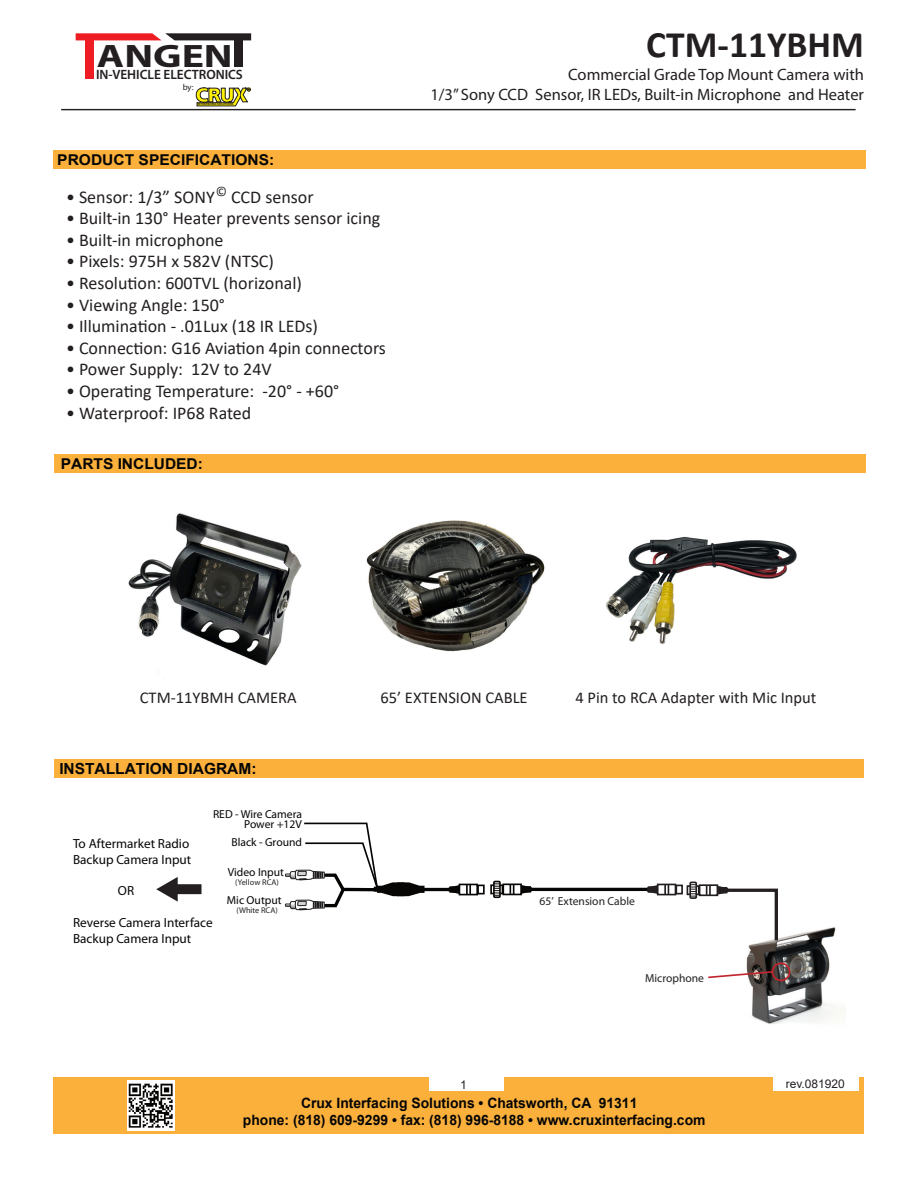
<style>
.page{position:relative;width:918px;height:1188px;background:#fff}
.page>*{position:absolute;margin:0;border:0;box-sizing:border-box;transform-origin:0 0}
.t1{font:700 37.5px "Calibri";color:#231f20}
.t2{font:700 32.55px "Myriad Pro";color:#231f20;scale:1.28 1}
.t3{font:18px "Calibri";color:#231f20}
.t4{font:16.5px "Myriad Pro";color:#231f20}
.t5{font:16.5px "Calibri";color:#231f20}
.t6{font:700 15.3px "Arial";color:#050504}
.t7{font:700 14.85px "Arial";color:#050504;scale:1.04 1}
.t8{font:700 14.25px/17.1px "Arial";color:#050504}
.t9{font:600 13.5px "Myriad Pro";letter-spacing:-.005em;color:#231f20}
.t10{font:13.5px "Calibri";color:#231f20}
.t11{font:13.2px/15.9px "Myriad Pro";color:#080605}
.t12{font:12px "Arial";color:#231f20}
.t13{font:11.55px/9.9px "Myriad Pro";color:#040503;text-align:right}
.t14{font:11.55px "Myriad Pro";color:#231f20}
.t15{font:8.7px "Myriad Pro";color:#231f20}
.t16{font:8.25px "Myriad Pro";color:#231f20}
.t17{font:700 3.15px "Myriad Pro";color:#231f20}
</style>
<div class="page">
<div style="left:85px;top:40px;width:8px;height:39px;background:#ee1d23"></div>
<svg style="left:76px;top:33px;width:175px;height:7px"></svg>
<div style="left:234px;top:40px;width:8px;height:27px;background:#231f20"></div>
<hr style="left:61px;top:109px;width:795px;height:1px;background:#231f20">
<svg style="left:196px;top:87px;width:55px;height:20px"></svg>
<div style="left:54px;top:1078px;width:810px;height:56px;background:#fbb03c"></div>
<img style="left:127px;top:1081px;width:48px;height:49px">
<div style="left:429px;top:1078px;width:74px;height:13px;background:#fff"></div>
<div style="left:774px;top:1078px;width:85px;height:13px;background:#fff"></div>
<div style="left:53px;top:150px;width:812px;height:18px;background:#fbb03c"></div>
<div style="left:54px;top:454px;width:811px;height:18px;background:#fbb03c"></div>
<div style="left:54px;top:759px;width:810px;height:19px;background:#fbb03c"></div>
<img style="left:366px;top:520px;width:179px;height:132px">
<img style="left:746px;top:927px;width:100px;height:97px">
<div style="left:174px;top:884px;width:27px;height:10px;background:#231f20"></div>
<svg style="left:156px;top:877px;width:22px;height:25px"></svg>
<div style="left:657px;top:884px;width:19px;height:11px;border:2px solid #231f20"></div>
<div style="left:675px;top:885px;width:8px;height:9px;border:2px solid #231f20"></div>
<svg style="left:645px;top:883px;width:24px;height:13px"></svg>
<div style="left:699px;top:884px;width:19px;height:12px;border:2px solid #231f20"></div>
<div style="left:687px;top:885px;width:13px;height:10px;border:2px solid #231f20"></div>
<svg style="left:706px;top:884px;width:74px;height:60px"></svg>
<div style="left:689px;top:882px;width:8px;height:17px;border:2px solid #231f20"></div>
<svg style="left:690px;top:884px;width:6px;height:13px"></svg>
<hr style="left:529px;top:888px;width:118px;height:3px;background:#080605">
<div style="left:459px;top:884px;width:19px;height:11px;border:2px solid #080605"></div>
<div style="left:477px;top:885px;width:8px;height:9px;border:2px solid #080605"></div>
<svg style="left:446px;top:883px;width:25px;height:13px"></svg>
<div style="left:502px;top:884px;width:20px;height:11px;border:2px solid #080605"></div>
<div style="left:490px;top:884px;width:13px;height:10px;border:2px solid #080605"></div>
<svg style="left:510px;top:883px;width:24px;height:13px"></svg>
<div style="left:493px;top:881px;width:8px;height:17px;border:2px solid #080605"></div>
<svg style="left:494px;top:883px;width:6px;height:13px"></svg>
<hr style="left:416px;top:888px;width:34px;height:3px;background:#080605">
<svg style="left:285px;top:822px;width:140px;height:89px"></svg>
<div style="left:298px;top:901px;width:8px;height:5px;background:#d1d2d3"></div>
<div style="left:298px;top:901px;width:8px;height:5px;border:1px solid #201d1e"></div>
<svg style="left:708px;top:970px;width:66px;height:9px"></svg>
<div style="left:772px;top:963px;width:18px;height:18px;border:2px solid #c3252d;border-radius:50%"></div>
<img style="left:128px;top:513px;width:174px;height:153px">
<img style="left:606px;top:536px;width:191px;height:109px">
<p class="t2" style="left:97px;top:35px;width:108px">ANGEN</p>
<p class="t17" style="left:198px;top:102px;width:37px">INTERFACING SOLUTIONS</p>
<p class="t9" style="left:96px;top:66px;width:148px">IN-VEHICLE ELECTRONICS</p>
<p class="t15" style="left:183px;top:81px;width:12px">by:</p>
<p class="t7" style="left:57px;top:149px;width:210px">PRODUCT SPECIFICATIONS:</p>
<p class="t10" style="left:216px;top:182px;width:13px">©</p>
<p class="t3" style="left:66px;top:184px;width:249px">• Sensor: 1/3” SONY CCD sensor</p>
<p class="t3" style="left:66px;top:206px;width:316px">• Built-in 130° Heater prevents sensor icing</p>
<p class="t3" style="left:66px;top:227px;width:159px">• Built-in microphone</p>
<p class="t3" style="left:66px;top:249px;width:210px">• Pixels: 975H x 582V (NTSC)</p>
<p class="t3" style="left:66px;top:270px;width:238px">• Resolution: 600TVL (horizonal)</p>
<p class="t3" style="left:66px;top:292px;width:161px">• Viewing Angle: 150°</p>
<p class="t3" style="left:66px;top:314px;width:254px">• Illumination - .01Lux (18 IR LEDs)</p>
<p class="t3" style="left:66px;top:335px;width:322px">• Connection: G16 Aviation 4pin connectors</p>
<p class="t3" style="left:66px;top:357px;width:207px">• Power Supply: 12V to 24V</p>
<p class="t3" style="left:66px;top:378px;width:275px">• Operating Temperature: -20° - +60°</p>
<p class="t3" style="left:66px;top:400px;width:187px">• Waterproof: IP68 Rated</p>
<p class="t7" style="left:61px;top:453px;width:138px">PARTS INCLUDED:</p>
<p class="t1" style="left:646px;top:18px;width:219px">CTM-11YBHM</p>
<p class="t4" style="left:568px;top:65px;width:297px">Commercial Grade Top Mount Camera with</p>
<p class="t4" style="left:430px;top:85px;width:435px">1/3” Sony CCD Sensor, IR LEDs, Built-in Microphone and Heater</p>
<p class="t5" style="left:140px;top:686px;width:158px">CTM-11YBMH CAMERA</p>
<p class="t5" style="left:380px;top:686px;width:149px">65’ EXTENSION CABLE</p>
<p class="t5" style="left:575px;top:686px;width:243px">4 Pin to RCA Adapter with Mic Input</p>
<p class="t6" style="left:59px;top:758px;width:199px">INSTALLATION DIAGRAM:</p>
<p class="t13" style="left:213px;top:809px;width:90px">RED - Wire Camera<br>Power +12V</p>
<p class="t13" style="left:232px;top:837px;width:72px">Black - Ground</p>
<p class="t13" style="left:228px;top:867px;width:58px">Video Input</p>
<p class="t13" style="left:227px;top:895px;width:56px">Mic Output</p>
<p class="t11" style="left:73px;top:835px;width:120px">To Aftermarket Radio<br>Backup Camera Input</p>
<p class="t11" style="left:118px;top:883px;width:18px">OR</p>
<p class="t11" style="left:73px;top:915px;width:141px">Reverse Camera Interface<br>Backup Camera Input</p>
<p class="t16" style="left:235px;top:877px;width:45px">(Yellow RCA)</p>
<p class="t16" style="left:236px;top:905px;width:43px">(White RCA)</p>
<p class="t12" style="left:460px;top:1076px;width:8px">1</p>
<p class="t14" style="left:540px;top:894px;width:97px">65’ Extension Cable</p>
<p class="t14" style="left:645px;top:971px;width:60px">Microphone</p>
<p class="t8" style="left:243px;top:1094px;width:464px;text-indent:58px">Crux Interfacing Solutions • Chatsworth, CA 91311<br>phone: (818) 609-9299 • fax: (818) 996-8188 • www.cruxinterfacing.com</p>
<p class="t12" style="left:786px;top:1075px;width:61px">rev.081920</p>
</div>
